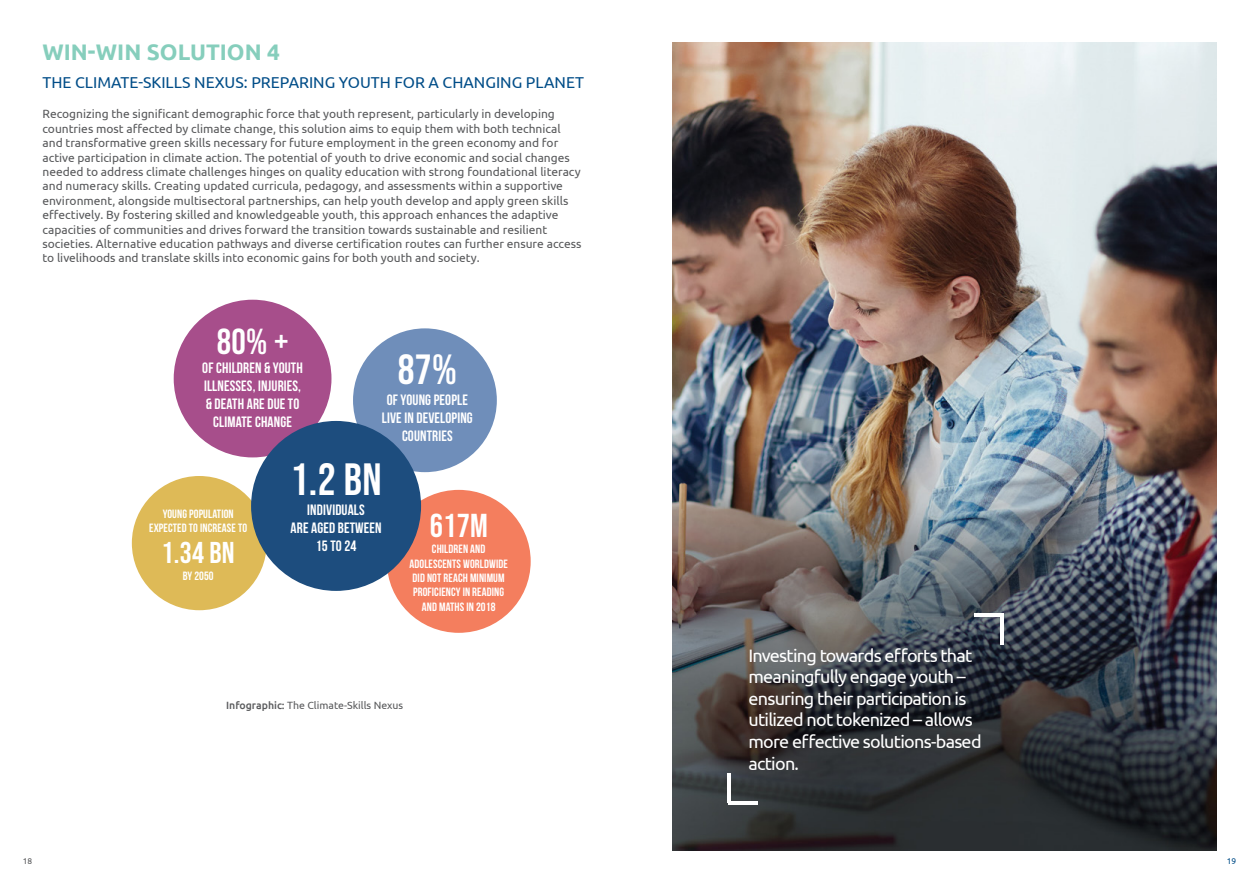
<style>
.page{position:relative;width:1259px;height:893px;background:#fff}
.page>*{position:absolute;margin:0;border:0;box-sizing:border-box;transform-origin:0 0}
.t1{font:45px "Bebas Neue";color:#fff}
.t2{font:42px "Bebas Neue";color:#fff}
.t3{font:36px "Bebas Neue";color:#fff}
.t4{font:33px "Bebas Neue";color:#fff}
.t5{font:30px "Bebas Neue";color:#fff}
.t6{font:700 22.5px "Ubuntu";color:#86cebc}
.t7{font:18px/21.6px "Ubuntu";letter-spacing:-.04em;color:#fff}
.t8{font:15.75px "Ubuntu";color:#004d88}
.t9{font:700 15px/18px "Bebas Neue";letter-spacing:.01em;color:#fff;text-align:center}
.t10{font:12px/14.4px "Ubuntu";color:#58595b}
.t11{font:700 12px/14.4px "Bebas Neue";letter-spacing:.01em;color:#fff;text-align:center}
.t12{font:10.5px "Ubuntu";color:#58595b}
.t13{font:8.4px "Ubuntu";color:#58595b}
.t14{font:8.4px "Ubuntu";color:#004d88}
.s1{font-weight:500}
</style>
<div class="page">
<div style="left:174px;top:300px;width:157px;height:157px;background:#a74e8b;border-radius:50%"></div>
<div style="left:132px;top:476px;width:135px;height:134px;background:#deba57;border-radius:50%"></div>
<div style="left:353px;top:328px;width:144px;height:144px;background:#6f8eba;border-radius:50%"></div>
<div style="left:387px;top:490px;width:144px;height:143px;background:#f47e5e;border-radius:50%"></div>
<img style="left:672px;top:43px;width:544px;height:807px">
<hr style="left:974px;top:613px;width:30px;height:3px;background:#fff">
<hr style="left:1001px;top:615px;width:3px;height:30px;background:#fff">
<hr style="left:727px;top:801px;width:30px;height:3px;background:#fff">
<hr style="left:727px;top:773px;width:4px;height:30px;background:#fff">
<div style="left:251px;top:421px;width:170px;height:170px;background:#1d4d7e;border-radius:50%"></div>
<h3 class="t6" style="left:43px;top:38px;width:239px">WIN-WIN SOLUTION 4</h3>
<h3 class="t8" style="left:43px;top:73px;width:543px">THE CLIMATE-SKILLS NEXUS: PREPARING YOUTH FOR A CHANGING PLANET</h3>
<p class="t10" style="left:43px;top:107px;width:540px">Recognizing the significant demographic force that youth represent, particularly in developing countries most affected by climate change, this solution aims to equip them with both technical and transformative green skills necessary for future employment in the green economy and for active participation in climate action. The potential of youth to drive economic and social changes needed to address climate challenges hinges on quality education with strong foundational literacy and numeracy skills. Creating updated curricula, pedagogy, and assessments within a supportive environment, alongside multisectoral partnerships, can help youth develop and apply green skills effectively. By fostering skilled and knowledgeable youth, this approach enhances the adaptive capacities of communities and drives forward the transition towards sustainable and resilient societies. Alternative education pathways and diverse certification routes can further ensure access to livelihoods and translate skills into economic gains for both youth and society.</p>
<h3 class="t3" style="left:217px;top:321px;width:73px">80% +</h3>
<p class="t9" style="left:202px;top:359px;width:102px;text-align:left">OF CHILDREN &amp; YOUTH<br>ILLNESSES, INJURIES,</p>
<h2 class="t2" style="left:398px;top:346px;width:61px">87%</h2>
<p class="t9" style="left:206px;top:395px;width:95px">&amp; DEATH ARE DUE TO<br>CLIMATE CHANGE</p>
<p class="t9" style="left:382px;top:391px;width:92px">OF YOUNG PEOPLE<br>LIVE IN DEVELOPING<br>COUNTRIES</p>
<p class="t11" style="left:149px;top:506px;width:100px">YOUNG POPULATION<br>EXPECTED TO INCREASE TO</p>
<p class="t11" style="left:183px;top:568px;width:33px">BY 2050</p>
<h3 class="t5" style="left:162px;top:535px;width:75px">1.34 BN</h3>
<h1 class="t1" style="left:290px;top:454px;width:93px">1.2 BN</h1>
<p class="t9" style="left:290px;top:500px;width:92px">INDIVIDUALS<br>ARE AGED BETWEEN<br>15 TO 24</p>
<h3 class="t4" style="left:430px;top:507px;width:60px">617M</h3>
<p class="t11" style="left:409px;top:542px;width:100px">CHILDREN AND<br>ADOLESCENTS WORLDWIDE<br>DID NOT REACH MINIMUM<br>PROFICIENCY IN READING<br>AND MATHS IN 2018</p>
<p class="t12" style="left:226px;top:698px;width:179px"><span class="s1">Infographic:</span> The Climate-Skills Nexus</p>
<p class="t13" style="left:23px;top:856px;width:11px">18</p>
<h3 class="t7" style="left:748px;top:644px;width:235px">Investing towards efforts that meaningfully engage youth – ensuring their participation is utilized not tokenized – allows more effective solutions-based action.</h3>
<p class="t14" style="left:1226px;top:856px;width:11px">19</p>
</div>
